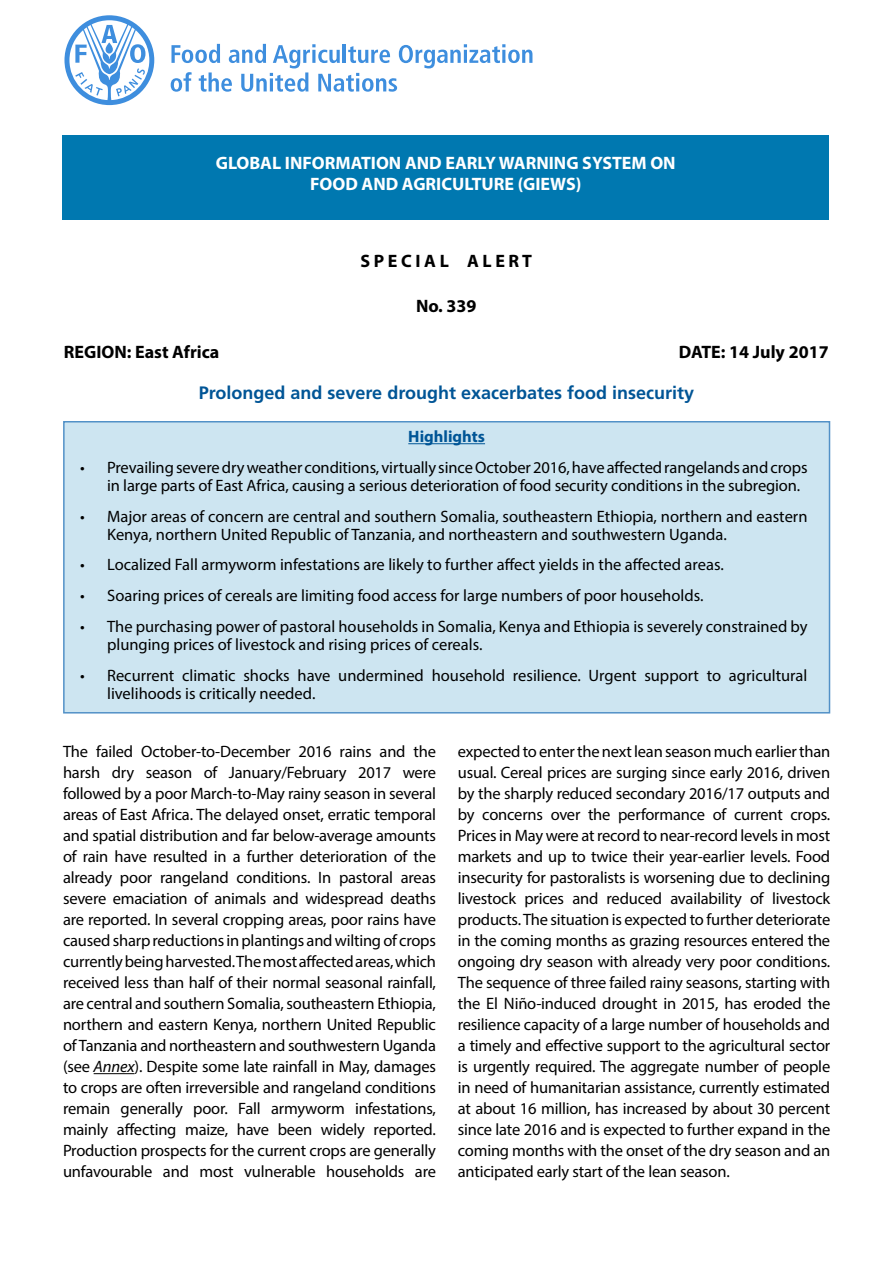
<style>
.page{position:relative;width:893px;height:1263px;background:#fff}
.page>*{position:absolute;margin:0;border:0;box-sizing:border-box;transform-origin:0 0}
.t1{font:700 18px/21px "Myriad Pro";color:#fff;text-align:center}
.t2{font:700 18px "Frutiger LT Std";color:#005596}
.t3{font:700 18px "Myriad Pro";color:#000}
.t4{font:16.5px/21px "Myriad Pro";color:#000}
.t5{font:700 16.5px "Myriad Pro";color:#005596}
.s1{font-style:italic}
</style>
<div class="page">
<div style="left:62px;top:135px;width:767px;height:84px;background:#0078b0"></div>
<svg style="left:171px;top:44px;width:361px;height:48px"></svg>
<svg style="left:64px;top:15px;width:90px;height:90px"></svg>
<hr style="left:94px;top:1073px;width:41px;height:1px;background:#000">
<div style="left:64px;top:422px;width:765px;height:291px;background:#cde5f1"></div>
<hr style="left:408px;top:443px;width:77px;height:1px;background:#005596">
<div style="left:63px;top:421px;width:767px;height:292px;border:2px solid #5291c7"></div>
<p class="t1" style="left:216px;top:152px;width:461px">GLOBAL INFORMATION AND EARLY WARNING SYSTEM ON<br>FOOD AND AGRICULTURE (GIEWS)</p>
<p class="t3" style="left:360px;top:249px;width:173px">S P E C I A L A L E R T</p>
<p class="t3" style="left:416px;top:294px;width:62px">No. 339</p>
<p class="t3" style="left:64px;top:340px;width:157px">REGION: East Africa</p>
<p class="t3" style="left:679px;top:340px;width:151px">DATE: 14 July 2017</p>
<p class="t2" style="left:199px;top:383px;width:497px">Prolonged and severe drought exacerbates food insecurity</p>
<p class="t5" style="left:408px;top:426px;width:78px">Highlights</p>
<p class="t4" style="left:107px;top:458px;width:702px;line-height:18px;text-indent:-27px">• Prevailing severe dry weather conditions, virtually since October 2016, have affected rangelands and crops in large parts of East Africa, causing a serious deterioration of food security conditions in the subregion.</p>
<p class="t4" style="left:107px;top:507px;width:702px;line-height:18px;text-indent:-27px">• Major areas of concern are central and southern Somalia, southeastern Ethiopia, northern and eastern<br>Kenya, northern United Republic of Tanzania, and northeastern and southwestern Uganda.</p>
<p class="t4" style="left:80px;top:554px;width:645px">• Localized Fall armyworm infestations are likely to further affect yields in the affected areas.</p>
<p class="t4" style="left:80px;top:585px;width:625px">• Soaring prices of cereals are limiting food access for large numbers of poor households.</p>
<p class="t4" style="left:107px;top:617px;width:702px;line-height:18px;text-indent:-27px">• The purchasing power of pastoral households in Somalia, Kenya and Ethiopia is severely constrained by plunging prices of livestock and rising prices of cereals.</p>
<p class="t4" style="left:107px;top:666px;width:702px;line-height:18px;text-indent:-27px">• Recurrent climatic shocks have undermined household resilience. Urgent support to agricultural livelihoods is critically needed.</p>
<p class="t4" style="left:63px;top:741px;width:374px;text-align:justify">The failed October-to-December 2016 rains and the harsh dry season of January/February 2017 were followed by a poor March-to-May rainy season in several areas of East Africa. The delayed onset, erratic temporal and spatial distribution and far below-average amounts of rain have resulted in a further deterioration of the already poor rangeland conditions. In pastoral areas severe emaciation of animals and widespread deaths are reported. In several cropping areas, poor rains have caused sharp reductions in plantings and wilting of crops currently being harvested. The most affected areas, which received less than half of their normal seasonal rainfall, are central and southern Somalia, southeastern Ethiopia, northern and eastern Kenya, northern United Republic of Tanzania and northeastern and southwestern Uganda (see <span class="s1">Annex</span>). Despite some late rainfall in May, damages to crops are often irreversible and rangeland conditions remain generally poor. Fall armyworm infestations, mainly affecting maize, have been widely reported.<br>Production prospects for the current crops are generally unfavourable and most vulnerable households are</p>
<p class="t4" style="left:458px;top:741px;width:374px;text-align:justify">expected to enter the next lean season much earlier than usual. Cereal prices are surging since early 2016, driven by the sharply reduced secondary 2016/17 outputs and by concerns over the performance of current crops.<br>Prices in May were at record to near-record levels in most markets and up to twice their year-earlier levels. Food insecurity for pastoralists is worsening due to declining livestock prices and reduced availability of livestock products. The situation is expected to further deteriorate in the coming months as grazing resources entered the ongoing dry season with already very poor conditions.<br>The sequence of three failed rainy seasons, starting with the El Niño-induced drought in 2015, has eroded the resilience capacity of a large number of households and a timely and effective support to the agricultural sector is urgently required. The aggregate number of people in need of humanitarian assistance, currently estimated at about 16 million, has increased by about 30 percent since late 2016 and is expected to further expand in the coming months with the onset of the dry season and an anticipated early start of the lean season.</p>
</div>
